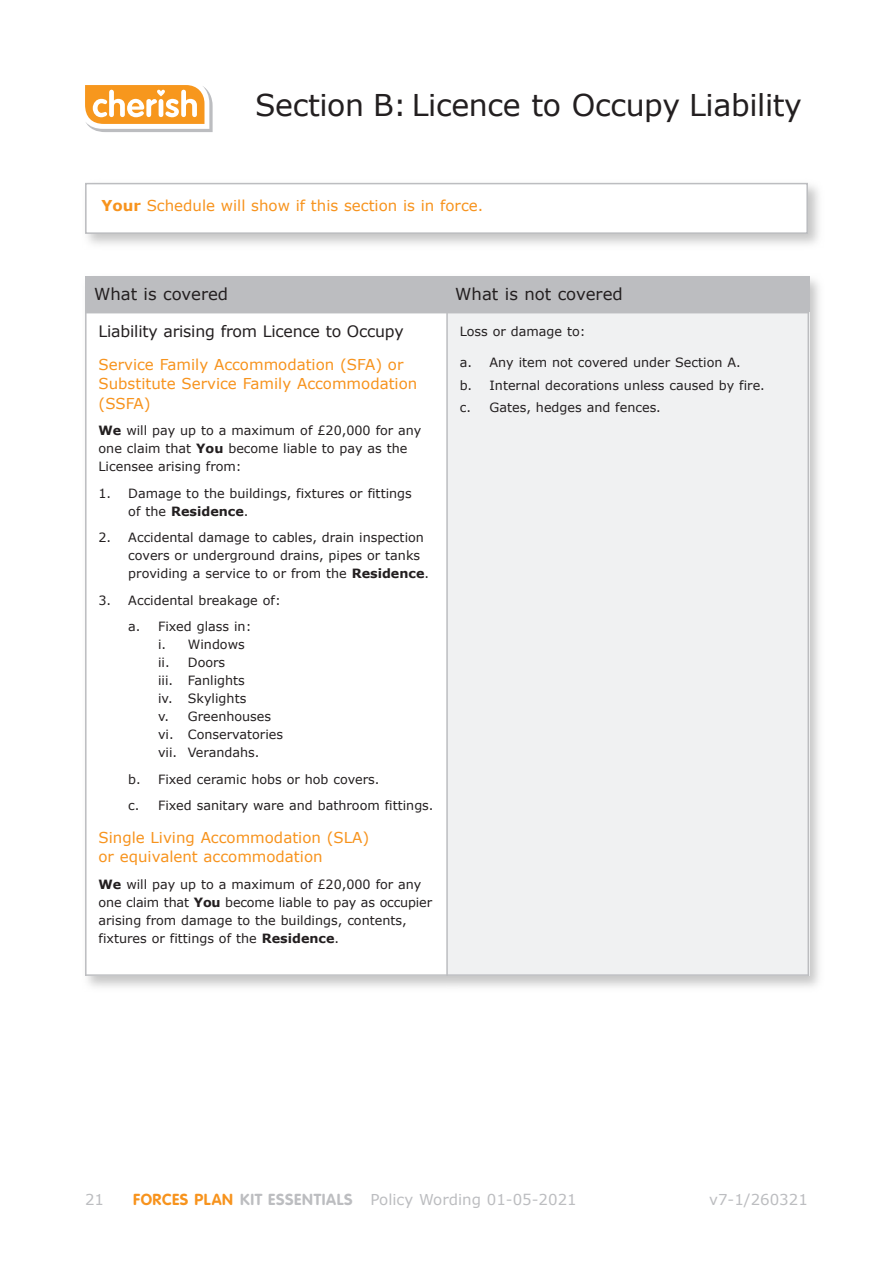
<style>
.page{position:relative;width:893px;height:1263px;background:#fff}
.page>*{position:absolute;margin:0;border:0;box-sizing:border-box;transform-origin:0 0}
.t1{font:30px "Verdana";letter-spacing:-.015em;color:#231f20}
.t2{font:16.5px "Verdana";color:#231f20}
.t3{font:15.75px "Verdana";letter-spacing:-.015em;color:#231f20}
.t4{font:15px/19.5px "Verdana";color:#f7931d}
.t5{font:15px "Verdana";color:#bcbdc0}
.t6{font:12.75px/18px "Verdana";color:#231f20}
.s1{font-weight:700}
.s2{font-family:"VAG Rounded Std";font-weight:700;font-size:15.75px;color:#f7931d}
.s3{font-family:"VAG Rounded Std";font-weight:700;font-size:15.75px}
</style>
<div class="page">
<svg style="left:85px;top:85px;width:128px;height:47px"></svg>
<div style="left:85px;top:183px;width:723px;height:51px;border:2px solid #bcbdc0"></div>
<img style="left:87px;top:276px;width:732px;height:711px">
<div style="left:85px;top:276px;width:362px;height:37px;background:#bcbdc0"></div>
<div style="left:447px;top:276px;width:362px;height:37px;background:#bcbdc0"></div>
<div style="left:85px;top:313px;width:362px;height:663px;background:#fff"></div>
<div style="left:447px;top:313px;width:362px;height:663px;background:#f0f1f2"></div>
<hr style="left:85px;top:276px;width:2px;height:700px;background:#bcbdc0">
<hr style="left:446px;top:276px;width:2px;height:700px;background:#bcbdc0">
<hr style="left:807px;top:276px;width:2px;height:700px;background:#bcbdc0">
<hr style="left:85px;top:974px;width:724px;height:2px;background:#bcbdc0">
<h1 class="t1" style="left:255px;top:86px;width:548px">Section B: Licence to Occupy Liability</h1>
<p class="t4" style="left:102px;top:195px;width:383px"><span class="s1">Your</span> Schedule will show if this section is in force.</p>
<p class="t2" style="left:94px;top:283px;width:136px">What is covered</p>
<p class="t2" style="left:455px;top:283px;width:169px">What is not covered</p>
<p class="t3" style="left:99px;top:322px;width:307px">Liability arising from Licence to Occupy</p>
<p class="t4" style="left:99px;top:354px;width:320px">Service Family Accommodation (SFA) or<br>Substitute Service Family Accommodation (SSFA)</p>
<p class="t6" style="left:99px;top:421px;width:324px"><span class="s1">We</span> will pay up to a maximum of £20,000 for any one claim that <span class="s1">You</span> become liable to pay as the<br>Licensee arising from:</p>
<p class="t6" style="left:128px;top:484px;width:285px;text-indent:-30px">1. Damage to the buildings, fixtures or fittings of the <span class="s1">Residence</span>.</p>
<p class="t6" style="left:128px;top:528px;width:302px;text-indent:-30px">2. Accidental damage to cables, drain inspection covers or underground drains, pipes or tanks providing a service to or from the <span class="s1">Residence</span>.</p>
<p class="t6" style="left:99px;top:586px;width:184px;line-height:26.5px;text-align:center">3. Accidental breakage of: a. Fixed glass in:</p>
<p class="t6" style="left:158px;top:635px;width:127px">i. Windows<br>ii. Doors<br>iii. Fanlights<br>iv. Skylights<br>v. Greenhouses vi. Conservatories vii. Verandahs.</p>
<p class="t6" style="left:128px;top:765px;width:307px;line-height:26.5px">b. Fixed ceramic hobs or hob covers.<br>c. Fixed sanitary ware and bathroom fittings.</p>
<p class="t4" style="left:99px;top:827px;width:272px">Single Living Accommodation (SLA) or equivalent accommodation</p>
<p class="t6" style="left:99px;top:874px;width:335px"><span class="s1">We</span> will pay up to a maximum of £20,000 for any one claim that <span class="s1">You</span> become liable to pay as occupier arising from damage to the buildings, contents, fixtures or fittings of the <span class="s1">Residence</span>.</p>
<p class="t6" style="left:460px;top:322px;width:127px">Loss or damage to:</p>
<p class="t6" style="left:460px;top:351px;width:307px;line-height:22.2px">a. Any item not covered under Section A.<br>b. Internal decorations unless caused by fire. c. Gates, hedges and fences.</p>
<p class="t5" style="left:85px;top:1190px;width:21px">21</p>
<p class="t5" style="left:133px;top:1190px;width:445px"><span class="s2">FORCES PLAN</span> <span class="s3">KIT ESSENTIALS</span> Policy Wording 01-05-2021</p>
<p class="t5" style="left:709px;top:1190px;width:100px">v7-1/260321</p>
</div>
